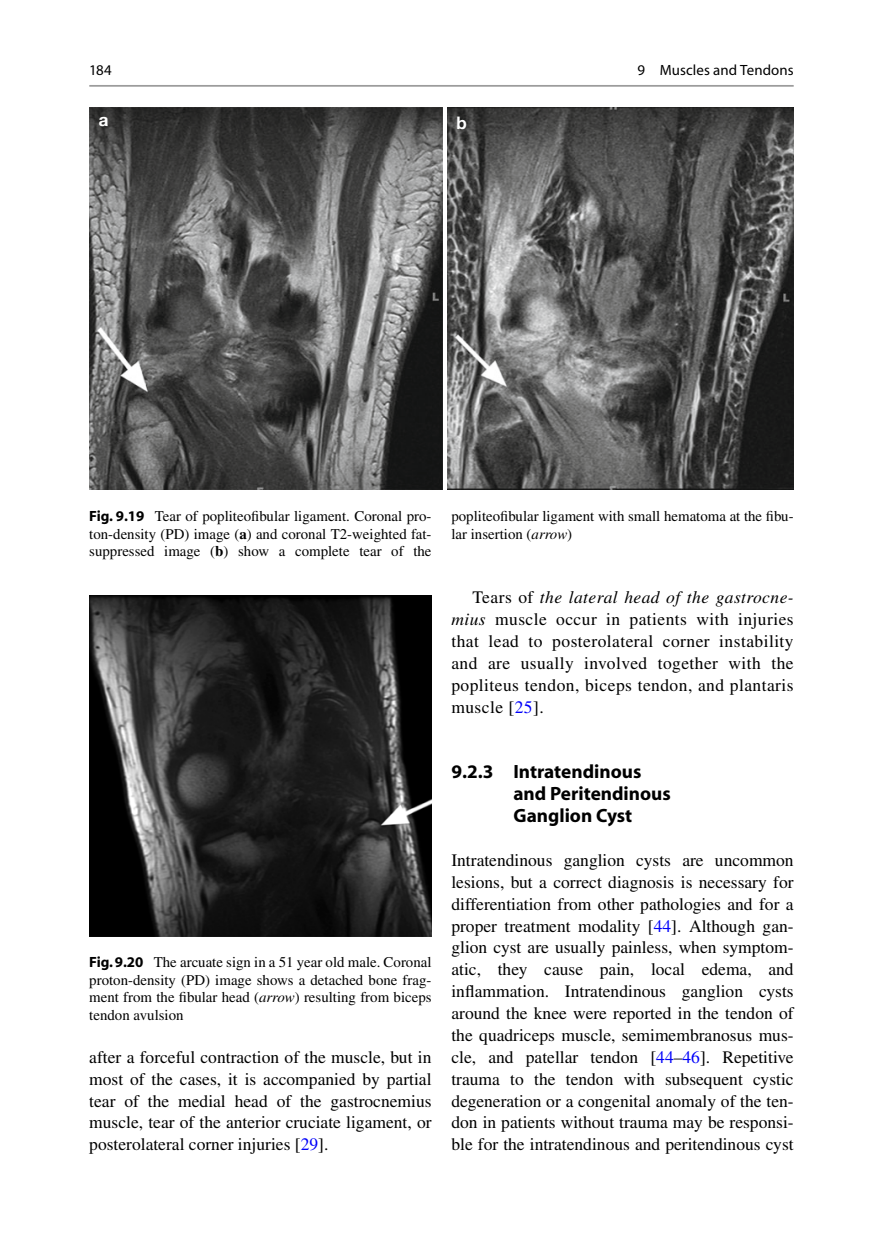
<style>
.page{position:relative;width:883px;height:1260px;background:#fff}
.page>*{position:absolute;margin:0;border:0;box-sizing:border-box;transform-origin:0 0}
.t1{font:700 19.25px/21.9px "Hjqyhb Myriad";color:#000}
.t2{font:17.5px/21.9px "Rbpjbv Times";color:#000;text-align:justify}
.t3{font:italic 17.5px "Chlmsj Times";letter-spacing:.025em;color:#000}
.t4{font:700 17.5px "Cjrrwl Helvetica";color:#fff}
.t5{font:14.88px/17.5px "Rbpjbv Times";color:#000;text-align:justify}
.t6{font:14.88px "Yknmlh Myriad";letter-spacing:.01em;color:#000}
.s1{font-family:"Hjqyhb Myriad";font-weight:700}
.s2{font-family:"Llylpv Times";font-weight:700}
.s3{font-family:"Chlmsj Times";font-style:italic}
.s4{color:#0000fa}
.s5{font-family:"Rbpjbv Times";font-style:normal}
</style>
<div class="page">
<img style="left:89px;top:107px;width:354px;height:383px">
<img style="left:448px;top:107px;width:346px;height:383px">
<img style="left:89px;top:595px;width:343px;height:341px">
<hr style="left:89px;top:85px;width:705px;height:2px;background:#9c9c9c">
<p class="t6" style="left:89px;top:64px;width:24px">184</p>
<p class="t4" style="left:99px;top:110px;width:11px">a</p>
<p class="t4" style="left:457px;top:113px;width:12px">b</p>
<p class="t6" style="left:637px;top:64px;width:158px">9 Muscles and Tendons</p>
<p class="t5" style="left:89px;top:509px;width:344px"><span class="s1">Fig. 9.19</span> Tear of popliteofibular ligament. Coronal pro&shy;ton-density (PD) image ( <span class="s2">a</span> ) and coronal T2-weighted fat&shy;suppressed image ( <span class="s2">b</span> ) show a complete tear of the</p>
<p class="t5" style="left:451px;top:509px;width:344px">popliteofibular ligament with small hematoma at the fibu&shy;lar insertion ( <span class="s3">arrow</span> )</p>
<p class="t5" style="left:89px;top:955px;width:344px"><span class="s1">Fig. 9.20</span> The arcuate sign in a 51 year old male. Coronal proton-density (PD) image shows a detached bone frag&shy;ment from the fibular head ( <span class="s3">arrow</span> ) resulting from biceps tendon avulsion</p>
<p class="t2" style="left:89px;top:1048px;width:344px">after a forceful contraction of the muscle, but in most of the cases, it is accompanied by partial tear of the medial head of the gastrocnemius muscle, tear of the anterior cruciate ligament, or posterolateral corner injuries [ <span class="s4">29</span> ].</p>
<p class="t3" style="left:472px;top:591px;width:323px"><span class="s5">Tears of</span> the lateral head of the gastrocne-</p>
<p class="t2" style="left:451px;top:610px;width:344px"><span class="s3">mius</span> muscle occur in patients with injuries that lead to posterolateral corner instability and are usually involved together with the popliteus tendon, biceps tendon, and plantaris muscle [ <span class="s4">25</span> ].</p>
<p class="t1" style="left:513px;top:763px;width:159px;text-indent:-62px">9.2.3 Intratendinous and Peritendinous<br>Ganglion Cyst</p>
<p class="t2" style="left:451px;top:851px;width:344px">Intratendinous ganglion cysts are uncommon lesions, but a correct diagnosis is necessary for differentiation from other pathologies and for a proper treatment modality [ <span class="s4">44</span> ]. Although gan&shy;glion cyst are usually painless, when symptom&shy;atic, they cause pain, local edema, and inflammation. Intratendinous ganglion cysts around the knee were reported in the tendon of the quadriceps muscle, semimembranosus mus&shy;cle, and patellar tendon [ <span class="s4">44</span> – <span class="s4">46</span> ]. Repetitive trauma to the tendon with subsequent cystic degeneration or a congenital anomaly of the ten&shy;don in patients without trauma may be responsi&shy;ble for the intratendinous and peritendinous cyst</p>
</div>
